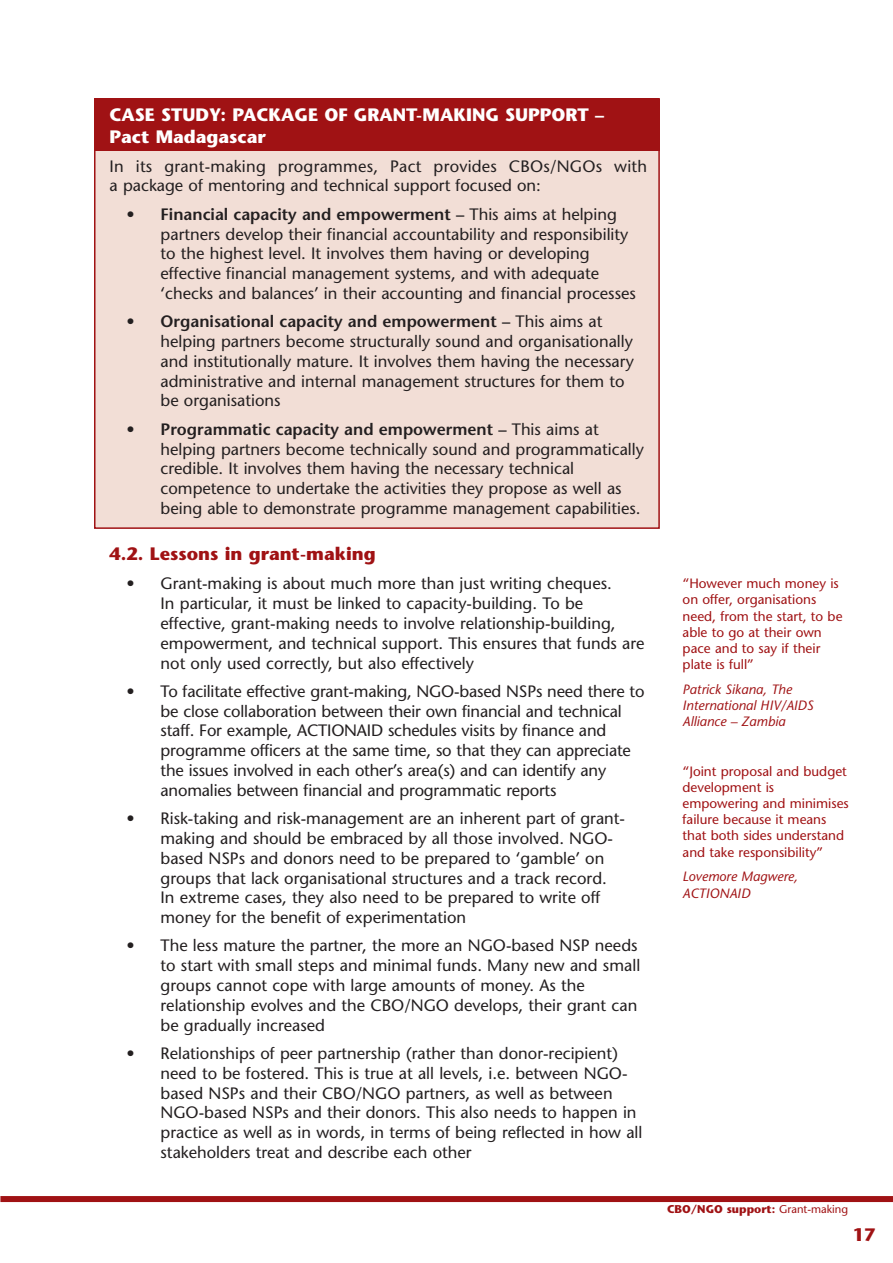
<style>
.page{position:relative;width:893px;height:1263px;background:#fff}
.page>*{position:absolute;margin:0;border:0;box-sizing:border-box;transform-origin:0 0}
.t1{font:700 18px/21.6px "Stone Sans";color:#fff}
.t2{font:700 18px "Stone Sans";color:#a01214}
.t3{font:16.5px/19.8px "Stone Sans";color:#231f20}
.t4{font:13.5px/16.2px "Stone Sans";color:#a01214}
.t5{font:italic 13.5px/16.2px "Stone Sans";color:#a01214}
.t6{font:700 11.25px "Stone Sans";color:#a01214}
.s1{font-weight:600}
.s2{font-weight:400}
</style>
<div class="page">
<div style="left:95px;top:99px;width:564px;height:429px;background:#f2ded6"></div>
<div style="left:94px;top:99px;width:565px;height:51px;background:#a01214"></div>
<div style="left:0;top:1196px;width:892px;height:6px;background:#a01214"></div>
<p class="t1" style="left:109px;top:106px;width:496px">CASE STUDY: PACKAGE OF GRANT-MAKING SUPPORT –<br>Pact Madagascar</p>
<p class="t3" style="left:109px;top:158px;width:539px">In its grant-making programmes, Pact provides CBOs/NGOs with a package of mentoring and technical support focused on:</p>
<p class="t3" style="left:160px;top:206px;width:477px;text-indent:-34px">• <span class="s1">Financial capacity and empowerment –</span> This aims at helping partners develop their financial accountability and responsibility to the highest level. It involves them having or developing effective financial management systems, and with adequate ‘checks and balances’ in their accounting and financial processes</p>
<p class="t3" style="left:160px;top:313px;width:475px;text-indent:-34px">• <span class="s1">Organisational capacity and empowerment –</span> This aims at helping partners become structurally sound and organisationally and institutionally mature. It involves them having the necessary administrative and internal management structures for them to be organisations</p>
<p class="t3" style="left:160px;top:421px;width:485px;text-indent:-34px">• <span class="s1">Programmatic capacity and empowerment –</span> This aims at helping partners become technically sound and programmatically credible. It involves them having the necessary technical competence to undertake the activities they propose as well as being able to demonstrate programme management capabilities.</p>
<p class="t2" style="left:109px;top:547px;width:268px">4.2. Lessons in grant-making</p>
<p class="t3" style="left:160px;top:575px;width:485px;text-indent:-34px">• Grant-making is about much more than just writing cheques.<br>In particular, it must be linked to capacity-building. To be effective, grant-making needs to involve relationship-building, empowerment, and technical support. This ensures that funds are not only used correctly, but also effectively</p>
<p class="t3" style="left:160px;top:683px;width:485px;text-indent:-34px">• To facilitate effective grant-making, NGO-based NSPs need there to be close collaboration between their own financial and technical staff. For example, ACTIONAID schedules visits by finance and programme officers at the same time, so that they can appreciate the issues involved in each other’s area(s) and can identify any anomalies between financial and programmatic reports</p>
<p class="t3" style="left:160px;top:810px;width:466px;text-indent:-34px">• Risk-taking and risk-management are an inherent part of grant&shy;making and should be embraced by all those involved. NGO&shy;based NSPs and donors need to be prepared to ‘gamble’ on groups that lack organisational structures and a track record.<br>In extreme cases, they also need to be prepared to write off money for the benefit of experimentation</p>
<p class="t3" style="left:160px;top:938px;width:481px;text-indent:-34px">• The less mature the partner, the more an NGO-based NSP needs to start with small steps and minimal funds. Many new and small groups cannot cope with large amounts of money. As the relationship evolves and the CBO/NGO develops, their grant can be gradually increased</p>
<p class="t3" style="left:160px;top:1045px;width:483px;text-indent:-34px">• Relationships of peer partnership (rather than donor-recipient) need to be fostered. This is true at all levels, i.e. between NGO&shy;based NSPs and their CBO/NGO partners, as well as between NGO-based NSPs and their donors. This also needs to happen in practice as well as in words, in terms of being reflected in how all stakeholders treat and describe each other</p>
<p class="t4" style="left:682px;top:577px;width:161px">“However much money is on offer, organisations need, from the start, to be able to go at their own pace and to say if their plate is full”</p>
<p class="t5" style="left:682px;top:682px;width:132px">Patrick Sikana, The<br>International HIV/AIDS<br>Alliance – Zambia</p>
<p class="t4" style="left:682px;top:764px;width:168px">“Joint proposal and budget development is empowering and minimises failure because it means that both sides understand and take responsibility”</p>
<p class="t5" style="left:682px;top:870px;width:117px">Lovemore Magwere,<br>ACTIONAID</p>
<p class="t6" style="left:667px;top:1205px;width:183px">CBO/NGO support: <span class="s2">Grant-making</span></p>
<p class="t2" style="left:852px;top:1228px;width:24px">17</p>
</div>
